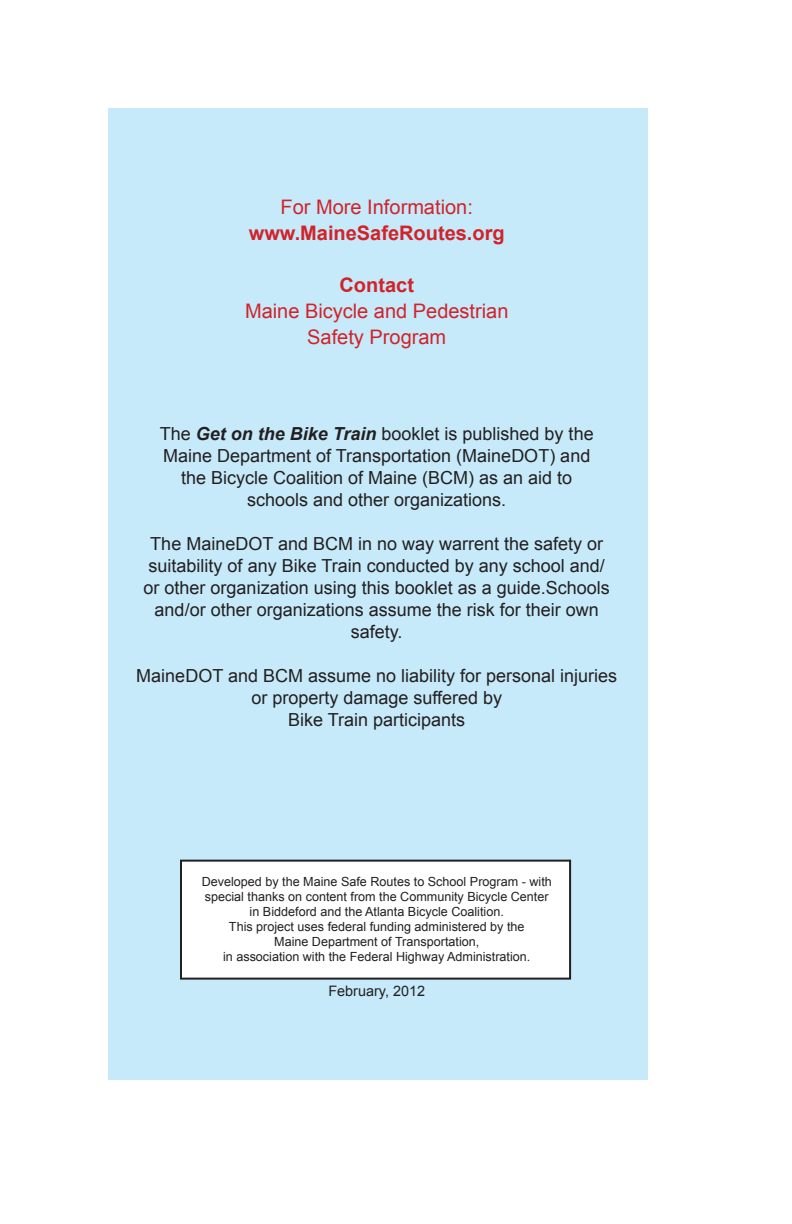
<style>
.page{position:relative;width:792px;height:1224px;background:#fff}
.page>*{position:absolute;margin:0;border:0;box-sizing:border-box;transform-origin:0 0}
.t1{font:20px/26px "Arial";color:#d1232a;text-align:center}
.t2{font:700 20px "Arial";color:#d1232a}
.t3{font:18px/22px "Arial";color:#231f20;text-align:center}
.t4{font:14.4px "Arial";color:#231f20}
.t5{font:12.6px/15.2px "Arial";color:#231f20;text-align:center}
.s1{font-weight:700;font-style:italic}
</style>
<div class="page">
<div style="left:108px;top:108px;width:540px;height:972px;background:#c6eafa"></div>
<div style="left:181px;top:861px;width:389px;height:118px;background:#fff"></div>
<div style="left:180px;top:860px;width:391px;height:120px;border:2px solid #231f20"></div>
<p class="t1" style="left:281px;top:194px;width:194px">For More Information:</p>
<p class="t2" style="left:249px;top:220px;width:257px">www.MaineSafeRoutes.org</p>
<p class="t2" style="left:340px;top:272px;width:76px">Contact</p>
<p class="t1" style="left:245px;top:298px;width:265px">Maine Bicycle and Pedestrian<br>Safety Program</p>
<p class="t3" style="left:160px;top:423px;width:435px">The <span class="s1">Get on the Bike Train</span> booklet is published by the Maine Department of Transportation (MaineDOT) and the Bicycle Coalition of Maine (BCM) as an aid to schools and other organizations.</p>
<p class="t3" style="left:144px;top:533px;width:468px">The MaineDOT and BCM in no way warrent the safety or suitability of any Bike Train conducted by any school and/ or other organization using this booklet as a guide.Schools and/or other organizations assume the risk for their own safety.</p>
<p class="t3" style="left:136px;top:665px;width:482px">MaineDOT and BCM assume no liability for personal injuries or property damage suffered by<br>Bike Train participants</p>
<p class="t5" style="left:202px;top:874px;width:352px">Developed by the Maine Safe Routes to School Program - with special thanks on content from the Community Bicycle Center in Biddeford and the Atlanta Bicycle Coalition.<br>This project uses federal funding administered by the<br>Maine Department of Transportation,<br>in association with the Federal Highway Administration.</p>
<p class="t4" style="left:328px;top:981px;width:98px">February, 2012</p>
</div>
